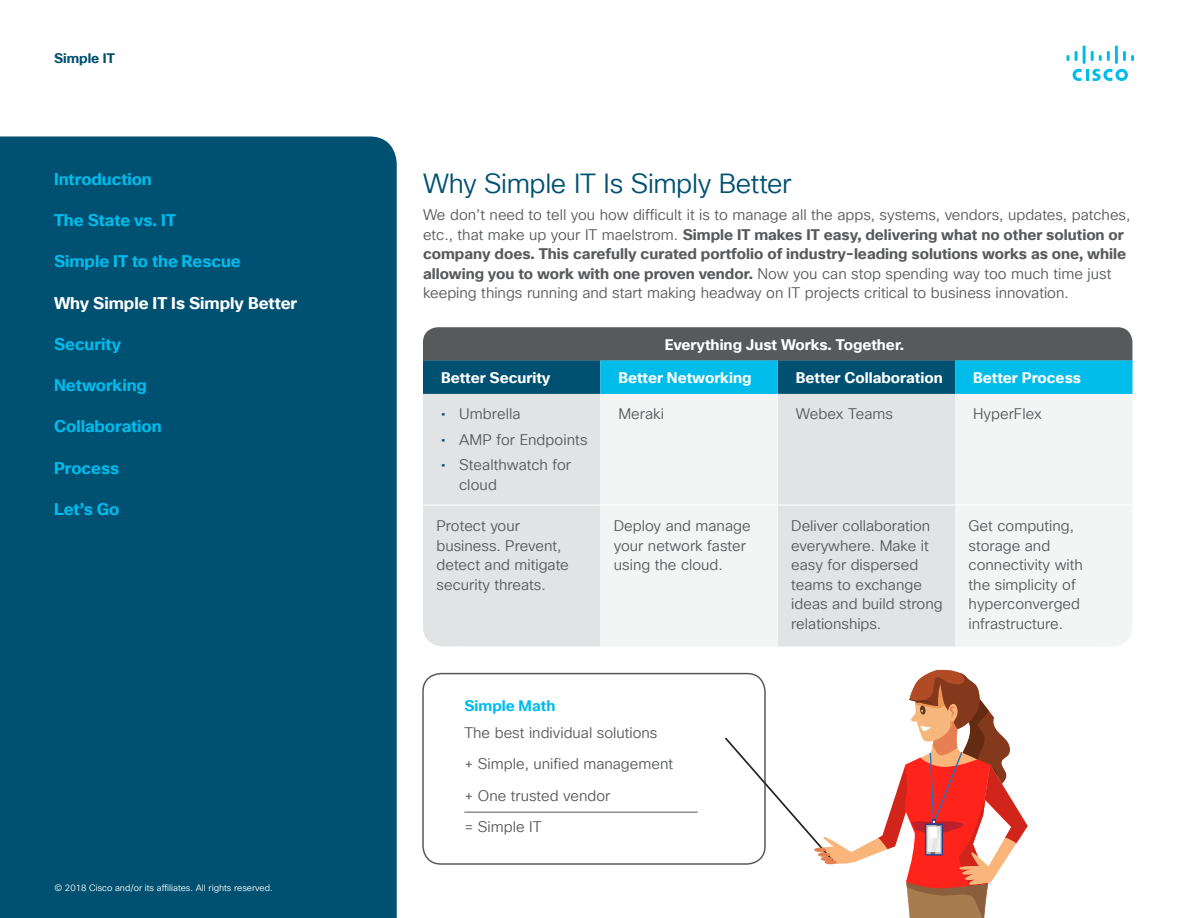
<style>
.page{position:relative;width:1188px;height:918px;background:#fff}
.page>*{position:absolute;margin:0;border:0;box-sizing:border-box;transform-origin:0 0}
.t1{font:27px "Cisco Sans TT Light";letter-spacing:-.015em;color:#005072}
.t2{font:700 16.5px "Cisco Sans TT";letter-spacing:-.005em;color:#00bceb}
.t3{font:700 16.5px "Cisco Sans TT";color:#fff}
.t4{font:15px/19.5px "Cisco Sans TT Light";color:#58595b}
.t5{font:700 15px/19.5px "Cisco Sans TT";color:#58595b}
.t6{font:700 15px "Cisco Sans TT";color:#fff}
.t7{font:700 15px "Cisco Sans TT";letter-spacing:.005em;color:#00bceb}
.t8{font:700 13.5px "Cisco Sans TT";color:#005072}
.t9{font:9px "Cisco Sans TT Light";color:#fff}
.s1{font-family:"Cisco Sans TT Light";font-weight:400}
.s2{font-family:"Cisco Sans TT";font-weight:700}
.s3{font-family:"Cisco Sans TT";color:#005072}
</style>
<div class="page">
<svg style="left:1073px;top:69px;width:55px;height:12px"></svg>
<svg style="left:1067px;top:55px;width:2px;height:6px"></svg>
<svg style="left:1075px;top:51px;width:3px;height:10px"></svg>
<hr style="left:1083px;top:45px;width:3px;height:19px;background:#00bceb">
<svg style="left:1091px;top:51px;width:19px;height:10px"></svg>
<hr style="left:1115px;top:45px;width:3px;height:19px;background:#00bceb">
<svg style="left:1123px;top:51px;width:11px;height:10px"></svg>
<div style="left:0;top:136px;width:397px;height:782px;background:#005072"></div>
<svg style="left:423px;top:327px;width:709px;height:67px;background:#2d7086"></svg>
<div style="left:423px;top:394px;width:177px;height:252px;background:#e2e3e4"></div>
<svg style="left:600px;top:394px;width:532px;height:252px;fill:#f3f4f4"></svg>
<hr style="left:423px;top:505px;width:710px;height:1px;background:#fff">
<svg style="left:1095px;top:608px;width:37px;height:38px"></svg>
<svg style="left:423px;top:608px;width:38px;height:39px"></svg>
<div style="left:422px;top:673px;width:344px;height:192px;border:2px solid #58595b;border-radius:18px"></div>
<svg style="left:725px;top:670px;width:303px;height:248px"></svg>
<svg style="left:814px;top:848px;width:12px;height:4px"></svg>
<svg style="left:818px;top:853px;width:12px;height:4px"></svg>
<svg style="left:825px;top:860px;width:12px;height:4px"></svg>
<hr style="left:821px;top:857px;width:12px;height:4px;background:#e68052;border-radius:50%">
<hr style="left:464px;top:812px;width:234px;height:1px;background:#58595b">
<p class="t8" style="left:54px;top:49px;width:62px">Simple IT</p>
<p class="t2" style="left:54px;top:168px;width:99px">Introduction</p>
<p class="t2" style="left:54px;top:209px;width:123px">The State vs. IT</p>
<p class="t2" style="left:54px;top:251px;width:188px">Simple IT to the Rescue</p>
<p class="t3" style="left:54px;top:292px;width:245px">Why Simple IT Is Simply Better</p>
<p class="t2" style="left:54px;top:333px;width:69px">Security</p>
<p class="t2" style="left:54px;top:374px;width:94px">Networking</p>
<p class="t2" style="left:54px;top:416px;width:109px">Collaboration</p>
<p class="t2" style="left:54px;top:457px;width:67px">Process</p>
<p class="t2" style="left:54px;top:498px;width:67px">Let’s Go</p>
<p class="t9" style="left:54px;top:882px;width:220px">© 2018 Cisco and/or its affiliates. All rights reserved.</p>
<h1 class="t1" style="left:423px;top:166px;width:370px">Why Simple IT Is Simply Better</h1>
<p class="t4" style="left:423px;top:206px;width:709px">We don’t need to tell you how difficult it is to manage all the apps, systems, vendors, updates, patches,</p>
<p class="t5" style="left:423px;top:225px;width:705px"><span class="s1">etc., that make up your IT maelstrom.</span> Simple IT makes IT easy, delivering what no other solution or company does. This carefully curated portfolio of industry-leading solutions works as one, while</p>
<p class="t4" style="left:423px;top:264px;width:690px"><span class="s2">allowing you to work with one proven vendor.</span> Now you can stop spending way too much time just keeping things running and start making headway on IT projects critical to business innovation.</p>
<p class="t6" style="left:665px;top:335px;width:241px">Everything Just Works. Together.</p>
<p class="t6" style="left:441px;top:368px;width:111px">Better Security</p>
<p class="t6" style="left:618px;top:368px;width:135px">Better Networking</p>
<p class="t6" style="left:796px;top:368px;width:148px">Better Collaboration</p>
<p class="t6" style="left:973px;top:368px;width:110px">Better Process</p>
<p class="t4" style="left:441px;top:405px;width:81px"><span class="s3">•</span> Umbrella</p>
<p class="t4" style="left:441px;top:430px;width:148px"><span class="s3">•</span> AMP for Endpoints</p>
<p class="t4" style="left:459px;top:456px;width:114px;text-indent:-18px"><span class="s3">•</span> Stealthwatch for cloud</p>
<p class="t4" style="left:618px;top:405px;width:47px">Meraki</p>
<p class="t4" style="left:796px;top:405px;width:99px">Webex Teams</p>
<p class="t4" style="left:973px;top:405px;width:70px">HyperFlex</p>
<p class="t4" style="left:436px;top:517px;width:134px">Protect your business. Prevent, detect and mitigate security threats.</p>
<p class="t4" style="left:614px;top:517px;width:138px">Deploy and manage your network faster using the cloud.</p>
<p class="t4" style="left:791px;top:517px;width:153px">Deliver collaboration everywhere. Make it easy for dispersed teams to exchange ideas and build strong relationships.</p>
<p class="t4" style="left:969px;top:517px;width:116px">Get computing, storage and connectivity with the simplicity of hyperconverged infrastructure.</p>
<p class="t7" style="left:464px;top:695px;width:93px">Simple Math</p>
<p class="t4" style="left:464px;top:717px;width:210px;line-height:31.5px">The best individual solutions<br>+ Simple, unified management + One trusted vendor<br>= Simple IT</p>
</div>
